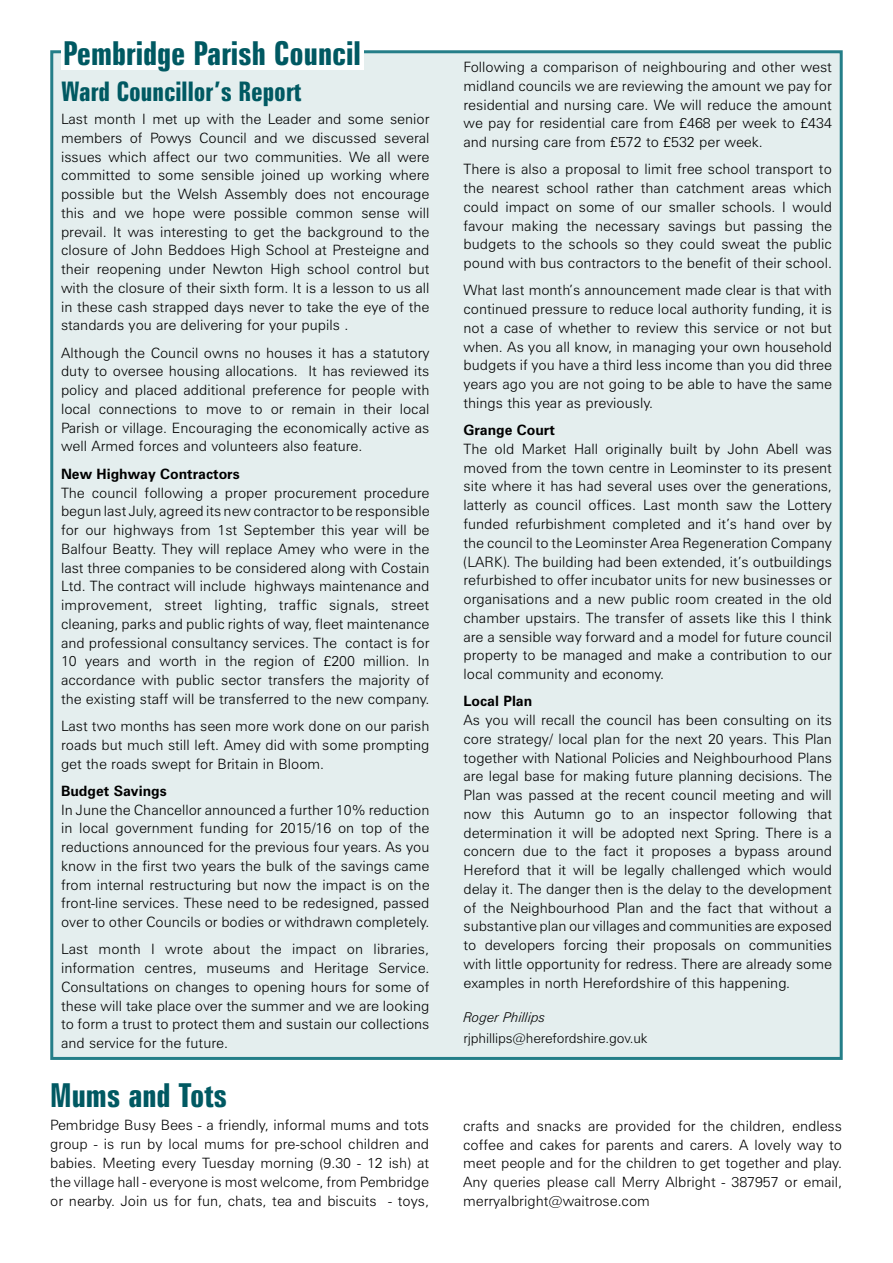
<style>
.page{position:relative;width:893px;height:1263px;background:#fff}
.page>*{position:absolute;margin:0;border:0;box-sizing:border-box;transform-origin:0 0}
.t1{font:700 extra-condensed 33px "Zurich BT";color:#005962}
.t2{font:700 extra-condensed 27px "Zurich BT";color:#005962}
.t3{font:300 14.25px/18.8px "Zurich BT";color:#000;text-align:justify}
.t4{font:700 14.25px "Zurich BT";color:#000}
.t5{font:300 13.5px "Zurich BT";letter-spacing:-.01em;color:#000}
.t6{font:italic 300 13.5px "Zurich BT";letter-spacing:-.01em;color:#000}
</style>
<div class="page">
<div style="left:52px;top:52px;width:789px;height:1006px;background:#e4eeee"></div>
<div style="left:62px;top:35px;width:302px;height:35px;background:#fff"></div>
<h1 class="t1" style="left:63px;top:34px;width:299px">Pembridge Parish Council</h1>
<h2 class="t2" style="left:61px;top:76px;width:242px">Ward Councillor’s Report</h2>
<p class="t3" style="left:61px;top:110px;width:370px">Last month I met up with the Leader and some senior members of Powys Council and we discussed several issues which affect our two communities. We all were committed to some sensible joined up working where possible but the Welsh Assembly does not encourage this and we hope were possible common sense will prevail. It was interesting to get the background to the closure of John Beddoes High School at Presteigne and their reopening under Newton High school control but with the closure of their sixth form. It is a lesson to us all in these cash strapped days never to take the eye of the standards you are delivering for your pupils .</p>
<p class="t3" style="left:61px;top:343px;width:370px">Although the Council owns no houses it has a statutory duty to oversee housing allocations. It has reviewed its policy and placed additional preference for people with local connections to move to or remain in their local Parish or village. Encouraging the economically active as well Armed forces and volunteers also feature.</p>
<p class="t4" style="left:61px;top:465px;width:180px">New Highway Contractors</p>
<p class="t3" style="left:61px;top:483px;width:370px">The council following a proper procurement procedure begun last July, agreed its new contractor to be responsible for our highways from 1st September this year will be Balfour Beatty. They will replace Amey who were in the last three companies to be considered along with Costain Ltd. The contract will include highways maintenance and improvement, street lighting, traffic signals, street cleaning, parks and public rights of way, fleet maintenance and professional consultancy services. The contact is for 10 years and worth in the region of £200 million. In accordance with public sector transfers the majority of the existing staff will be transferred to the new company.</p>
<p class="t3" style="left:61px;top:716px;width:370px">Last two months has seen more work done on our parish roads but much still left. Amey did with some prompting get the roads swept for Britain in Bloom.</p>
<p class="t4" style="left:61px;top:782px;width:107px">Budget Savings</p>
<p class="t3" style="left:61px;top:800px;width:370px">In June the Chancellor announced a further 10% reduction in local government funding for 2015/16 on top of the reductions announced for the previous four years. As you know in the first two years the bulk of the savings came from internal restructuring but now the impact is on the front-line services. These need to be redesigned, passed over to other Councils or bodies or withdrawn completely.</p>
<p class="t3" style="left:61px;top:940px;width:370px">Last month I wrote about the impact on libraries, information centres, museums and Heritage Service.<br>Consultations on changes to opening hours for some of these will take place over the summer and we are looking to form a trust to protect them and sustain our collections and service for the future.</p>
<p class="t3" style="left:463px;top:58px;width:370px">Following a comparison of neighbouring and other west midland councils we are reviewing the amount we pay for residential and nursing care. We will reduce the amount we pay for residential care from £468 per week to £434 and nursing care from £572 to £532 per week.</p>
<p class="t3" style="left:463px;top:160px;width:370px">There is also a proposal to limit free school transport to the nearest school rather than catchment areas which could impact on some of our smaller schools. I would favour making the necessary savings but passing the budgets to the schools so they could sweat the public pound with bus contractors to the benefit of their school.</p>
<p class="t3" style="left:463px;top:281px;width:370px">What last month’s announcement made clear is that with continued pressure to reduce local authority funding, it is not a case of whether to review this service or not but when. As you all know, in managing your own household budgets if you have a third less income than you did three years ago you are not going to be able to have the same things this year as previously.</p>
<p class="t4" style="left:463px;top:421px;width:93px">Grange Court</p>
<p class="t3" style="left:463px;top:439px;width:370px">The old Market Hall originally built by John Abell was moved from the town centre in Leominster to its present site where it has had several uses over the generations, latterly as council offices. Last month saw the Lottery funded refurbishment completed and it’s hand over by the council to the Leominster Area Regeneration Company (LARK). The building had been extended, it’s outbuildings refurbished to offer incubator units for new businesses or organisations and a new public room created in the old chamber upstairs. The transfer of assets like this I think are a sensible way forward and a model for future council property to be managed and make a contribution to our local community and economy.</p>
<p class="t4" style="left:463px;top:692px;width:70px">Local Plan</p>
<p class="t3" style="left:463px;top:710px;width:370px">As you will recall the council has been consulting on its core strategy/ local plan for the next 20 years. This Plan together with National Policies and Neighbourhood Plans are legal base for making future planning decisions. The Plan was passed at the recent council meeting and will now this Autumn go to an inspector following that determination it will be adopted next Spring. There is a concern due to the fact it proposes a bypass around Hereford that it will be legally challenged which would delay it. The danger then is the delay to the development of the Neighbourhood Plan and the fact that without a substantive plan our villages and communities are exposed to developers forcing their proposals on communities with little opportunity for redress. There are already some examples in north Herefordshire of this happening.</p>
<p class="t6" style="left:463px;top:1009px;width:83px">Roger Phillips</p>
<p class="t5" style="left:463px;top:1030px;width:186px">rjphillips@herefordshire.gov.uk</p>
<h1 class="t1" style="left:50px;top:1077px;width:178px">Mums and Tots</h1>
<p class="t3" style="left:50px;top:1116px;width:380px">Pembridge Busy Bees - a friendly, informal mums and tots group - is run by local mums for pre-school children and babies. Meeting every Tuesday morning (9.30 - 12 ish) at the village hall - everyone is most welcome, from Pembridge or nearby. Join us for fun, chats, tea and biscuits - toys,</p>
<p class="t3" style="left:463px;top:1116px;width:380px">crafts and snacks are provided for the children, endless coffee and cakes for parents and carers. A lovely way to meet people and for the children to get together and play.<br>Any queries please call Merry Albright - 387957 or email, merryalbright@waitrose.com</p>
</div>
